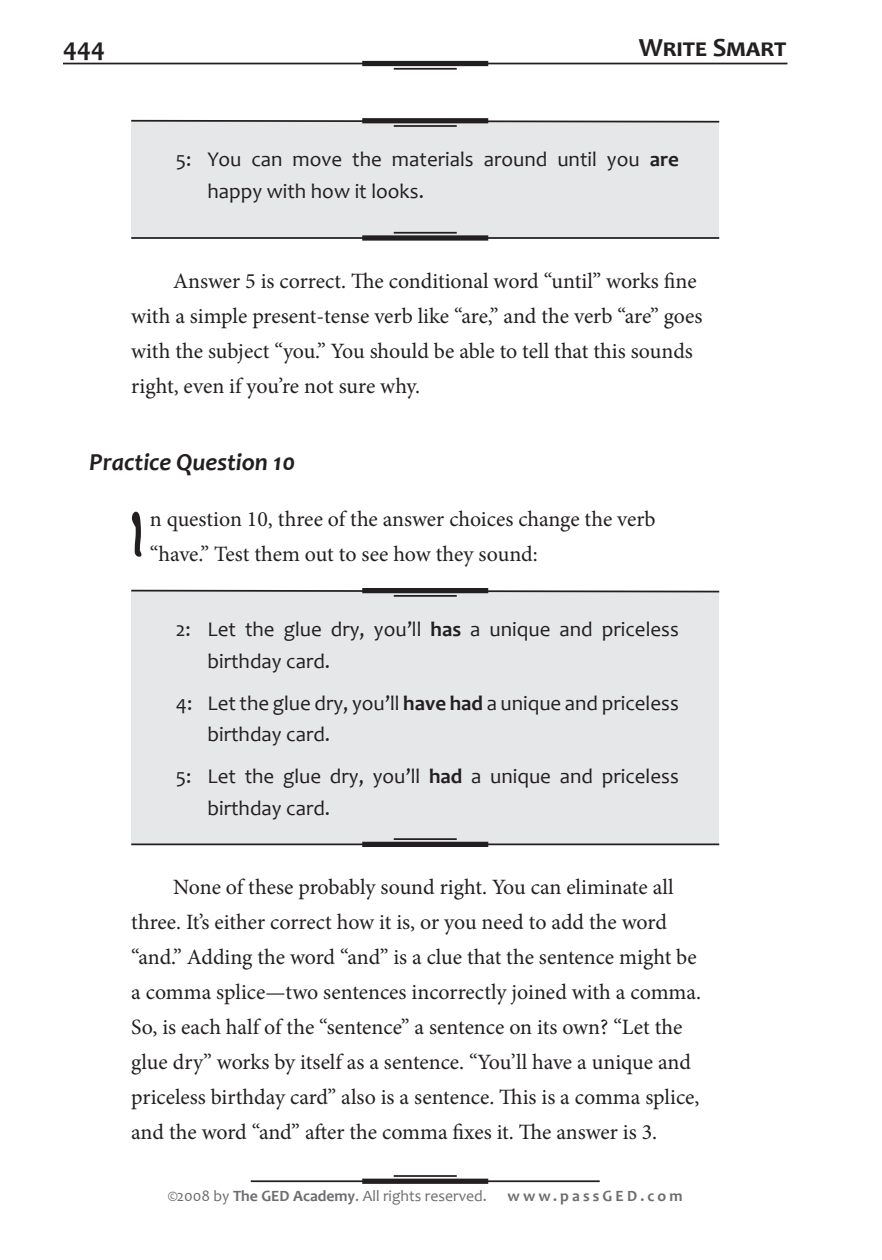
<style>
.page{position:relative;width:882px;height:1260px;background:#fff}
.page>*{position:absolute;margin:0;border:0;box-sizing:border-box;transform-origin:0 0}
.First_Paragraph{font:75.77px "A Enigma Scrawl 4 BRK";color:#231f20}
.t1{font:700 26.25px "Candara";letter-spacing:.035em;color:#231f20}
.t2{font:700 26.25px "Candara";color:#231f20}
.Head2{font:italic 700 24.5px "Candara";color:#231f20}
.Text{font:21.88px/35px "Minion Pro";letter-spacing:-.005em;color:#231f20}
.First_Paragraph-2{font:21.88px/35px "Minion Pro";letter-spacing:-.005em;color:#231f20}
.t3{font:21px/31.5px "Candara";color:#231f20}
.t4{font:15.75px "Candara";color:#6c6d70}
.t5{font:700 15.75px "Candara";letter-spacing:.2em;color:#6c6d70}
.s1{font-weight:700}
</style>
<div class="page">
<div style="left:362px;top:1179px;width:126px;height:5px;background:#231f20"></div>
<hr style="left:394px;top:1175px;width:63px;height:2px;background:#231f20">
<hr style="left:251px;top:1180px;width:349px;height:2px;background:#231f20">
<div style="left:362px;top:61px;width:126px;height:5px;background:#231f20"></div>
<hr style="left:394px;top:68px;width:63px;height:2px;background:#231f20">
<hr style="left:63px;top:63px;width:725px;height:1px;background:#231f20">
<div style="left:131px;top:121px;width:588px;height:117px;background:#e6e7e9"></div>
<svg style="left:131px;top:119px;width:589px;height:4px"></svg>
<div style="left:362px;top:235px;width:126px;height:6px;background:#231f20"></div>
<div style="left:362px;top:118px;width:126px;height:5px;background:#231f20"></div>
<hr style="left:394px;top:125px;width:63px;height:2px;background:#231f20">
<hr style="left:394px;top:232px;width:63px;height:2px;background:#231f20">
<hr style="left:131px;top:237px;width:588px;height:2px;background:#231f20">
<div style="left:131px;top:591px;width:588px;height:253px;background:#e6e7e9"></div>
<svg style="left:131px;top:589px;width:589px;height:4px"></svg>
<div style="left:362px;top:842px;width:126px;height:5px;background:#231f20"></div>
<div style="left:362px;top:588px;width:126px;height:5px;background:#231f20"></div>
<hr style="left:394px;top:595px;width:63px;height:2px;background:#231f20">
<hr style="left:394px;top:838px;width:63px;height:2px;background:#231f20">
<hr style="left:131px;top:844px;width:588px;height:1px;background:#231f20">
<p class="t2" style="left:63px;top:31px;width:44px">444</p>
<p class="t1" style="left:639px;top:31px;width:146px">Write Smart</p>
<p class="t3" style="left:207px;top:144px;width:473px;text-indent:-32px">5: You can move the materials around until you <span class="s1">are </span>happy with how it looks.</p>
<p class="Text" style="left:131px;top:263px;width:573px;text-indent:42px">Answer 5 is correct. The conditional word “until” works fine with a simple present-tense verb like “are,” and the verb “are” goes with the subject “you.” You should be able to tell that this sounds right, even if you’re not sure why.</p>
<p class="Head2" style="left:89px;top:447px;width:208px">Practice Question 10</p>
<p class="First_Paragraph" style="left:131px;top:490px;width:12px">I</p>
<p class="First_Paragraph-2" style="left:150px;top:501px;width:507px">n question 10, three of the answer choices change the verb “have.” Test them out to see how they sound:</p>
<p class="t3" style="left:207px;top:614px;width:473px;text-indent:-32px">2: Let the glue dry, you’ll <span class="s1">has</span> a unique and priceless birthday card.</p>
<p class="t3" style="left:207px;top:687px;width:473px;text-indent:-32px">4: Let the glue dry, you’ll <span class="s1">have had</span> a unique and priceless birthday card.</p>
<p class="t3" style="left:207px;top:761px;width:473px;text-indent:-32px">5: Let the glue dry, you’ll <span class="s1">had</span> a unique and priceless birthday card.</p>
<p class="Text" style="left:131px;top:870px;width:571px;text-indent:42px">None of these probably sound right. You can eliminate all three. It’s either correct how it is, or you need to add the word “and.” Adding the word “and” is a clue that the sentence might be a comma splice—two sentences incorrectly joined with a comma.<br>So, is each half of the “sentence” a sentence on its own? “Let the glue dry” works by itself as a sentence. “You’ll have a unique and priceless birthday card” also is a sentence. This is a comma splice, and the word “and” after the comma fixes it. The answer is 3.</p>
<p class="t4" style="left:168px;top:1187px;width:321px">©2008 by <span class="s1">The GED Academy</span>. All rights reserved.</p>
<p class="t5" style="left:507px;top:1187px;width:177px">www.passGED.com</p>
</div>
